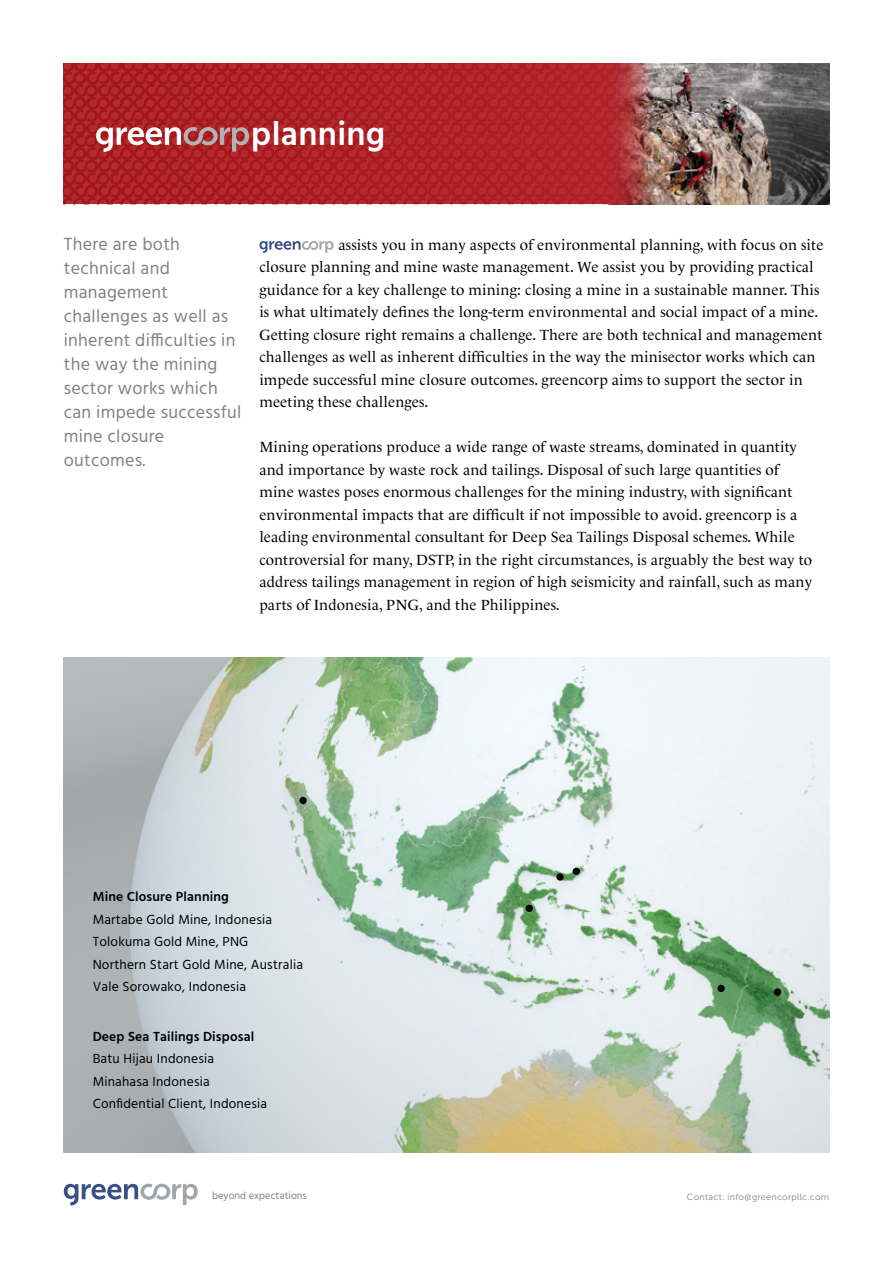
<style>
.page{position:relative;width:893px;height:1263px;background:#fff}
.page>*{position:absolute;margin:0;border:0;box-sizing:border-box;transform-origin:0 0}
.t1{font:600 33.9px "Hind";letter-spacing:.01em;color:#fff}
.t2{font:18px/24px "Hind";letter-spacing:.015em;color:#7d8386}
.t3{font:15px/22.5px "Le Monde Livre";letter-spacing:.01em;color:#000}
.t4{font:13.5px/22.5px "Hind";letter-spacing:.015em;color:#000}
.t5{font:600 13.5px "Hind";letter-spacing:.01em;color:#000}
.t6{font:10.5px "Hind";color:#7d8386}
.t7{font:9px "Museo Sans 300";letter-spacing:.03em;color:#7d8386}
</style>
<div class="page">
<svg style="left:64px;top:1183px;width:134px;height:22px"></svg>
<img style="left:817px;top:64px;width:12px;height:140px">
<img style="left:64px;top:64px;width:753px;height:140px">
<svg style="left:259px;top:241px;width:75px;height:12px"></svg>
<img style="left:64px;top:658px;width:765px;height:494px">
<div style="left:299px;top:797px;width:8px;height:7px;background:#000;border-radius:50%"></div>
<div style="left:526px;top:905px;width:7px;height:7px;background:#000;border-radius:50%"></div>
<div style="left:556px;top:873px;width:8px;height:7px;background:#000;border-radius:50%"></div>
<div style="left:573px;top:867px;width:7px;height:8px;background:#000;border-radius:50%"></div>
<div style="left:717px;top:985px;width:8px;height:7px;background:#000;border-radius:50%"></div>
<div style="left:774px;top:988px;width:7px;height:8px;background:#000;border-radius:50%"></div>
<svg style="left:96px;top:127px;width:153px;height:25px"></svg>
<h1 class="t1" style="left:251px;top:113px;width:136px">planning</h1>
<p class="t2" style="left:64px;top:233px;width:179px">There are both technical and management challenges as well as inherent difficulties in the way the mining sector works which can impede successful mine closure outcomes.</p>
<p class="t3" style="left:259px;top:233px;width:566px;text-indent:79px">assists you in many aspects of environmental planning, with focus on site closure planning and mine waste management. We assist you by providing practical guidance for a key challenge to mining: closing a mine in a sustainable manner. This is what ultimately defines the long-term environmental and social impact of a mine.<br>Getting closure right remains a challenge. There are both technical and management challenges as well as inherent difficulties in the way the minisector works which can impede successful mine closure outcomes. greencorp aims to support the sector in meeting these challenges.</p>
<p class="t3" style="left:259px;top:436px;width:554px">Mining operations produce a wide range of waste streams, dominated in quantity and importance by waste rock and tailings. Disposal of such large quantities of mine wastes poses enormous challenges for the mining industry, with significant environmental impacts that are difficult if not impossible to avoid. greencorp is a leading environmental consultant for Deep Sea Tailings Disposal schemes. While controversial for many, DSTP, in the right circumstances, is arguably the best way to address tailings management in region of high seismicity and rainfall, such as many parts of Indonesia, PNG, and the Philippines.</p>
<p class="t5" style="left:93px;top:889px;width:138px">Mine Closure Planning</p>
<p class="t4" style="left:93px;top:909px;width:212px">Martabe Gold Mine, Indonesia<br>Tolokuma Gold Mine, PNG<br>Northern Start Gold Mine, Australia<br>Vale Sorowako, Indonesia</p>
<p class="t5" style="left:93px;top:1028px;width:163px">Deep Sea Tailings Disposal</p>
<p class="t4" style="left:93px;top:1048px;width:176px">Batu Hijau Indonesia<br>Minahasa Indonesia<br>Confidential Client, Indonesia</p>
<p class="t6" style="left:212px;top:1189px;width:96px">beyond expectations</p>
<p class="t7" style="left:687px;top:1191px;width:144px">Contact: info@greencorpllc.com</p>
</div>
